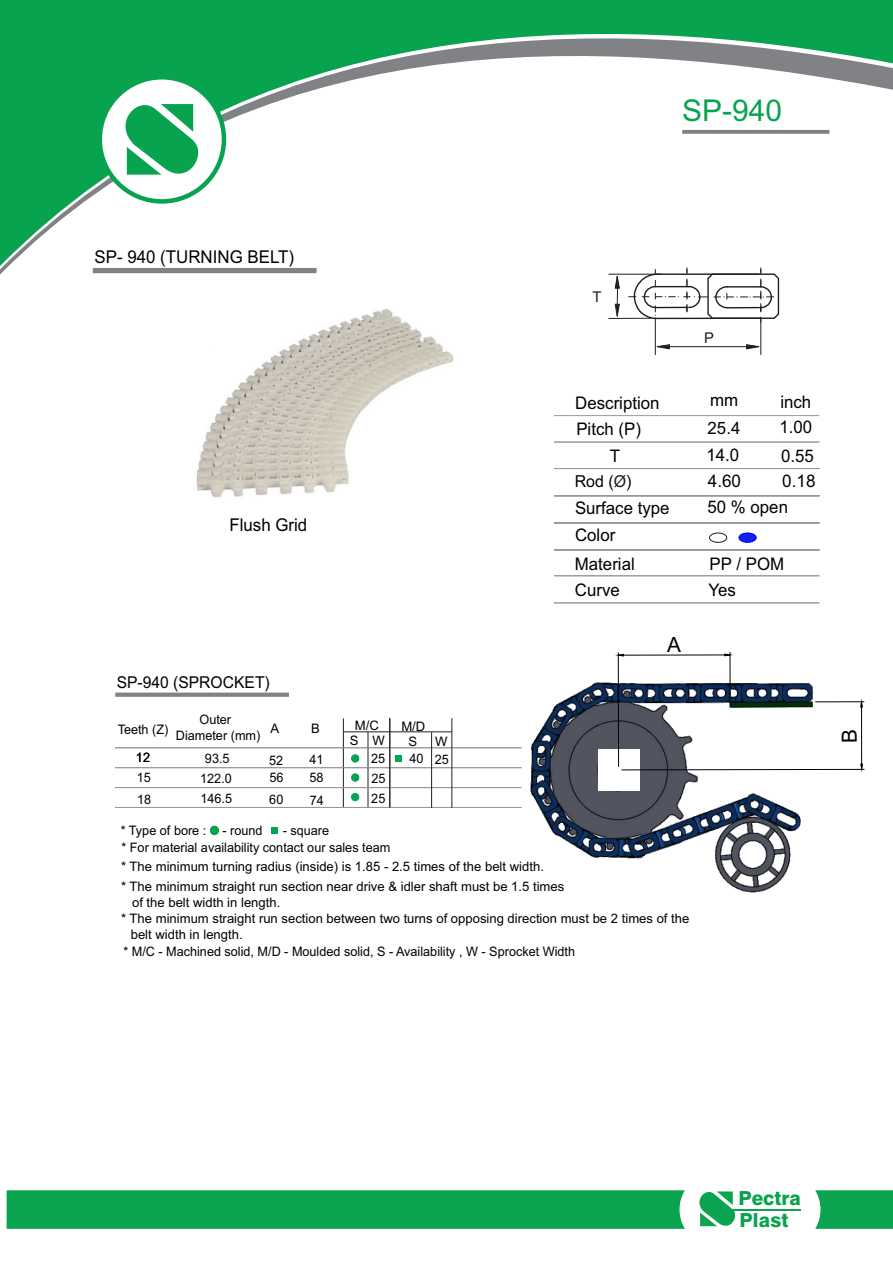
<style>
.page{position:relative;width:893px;height:1262px;background:#fff}
.page>*{position:absolute;margin:0;border:0;box-sizing:border-box;transform-origin:0 0}
.t1{font:30px "Arial";color:#08a34f}
.t2{font:20.85px "Arial";color:#000}
.t3{font:800 19.35px/21.9px "Swiss 721 BT";color:#0aa34f}
.t4{font:17.7px "Arial";color:#000;scale:.96 1}
.t5{font:17.4px/27px "Arial";color:#000}
.t6{font:16.95px "Arial";color:#000}
.t7{font:16.5px "Arial";color:#000}
.t8{font:16.35px "Arial";color:#000;scale:.96 1}
.t9{font:14.85px "Arial";color:#221e1f}
.t10{font:13.05px/17.2px "Arial";color:#000}
.s1{color:#231f20}
</style>
<div class="page">
<img style="left:196px;top:308px;width:258px;height:190px">
<div style="left:188px;top:302px;width:47px;height:46px;background:#fff"></div>
<img style="left:499px;top:652px;width:314px;height:241px">
<div style="left:598px;top:749px;width:41px;height:41px;background:#fff"></div>
<hr style="left:618px;top:652px;width:1px;height:114px;background:#000">
<hr style="left:729px;top:652px;width:1px;height:47px;background:#000">
<svg style="left:617px;top:653px;width:113px;height:4px"></svg>
<svg style="left:621px;top:701px;width:243px;height:69px"></svg>
<div style="left:395px;top:754px;width:6px;height:7px;background:#00a650"></div>
<div style="left:271px;top:827px;width:7px;height:7px;background:#00a650"></div>
<svg style="left:0;top:0;width:893px;height:266px"></svg>
<svg style="left:7px;top:1190px;width:886px;height:39px;background:#2aaf66"></svg>
<svg style="left:97px;top:75px;width:129px;height:129px"></svg>
<svg style="left:111px;top:94px;width:98px;height:92px"></svg>
<svg style="left:682px;top:130px;width:147px;height:4px"></svg>
<svg style="left:353px;top:477px;width:10px;height:12px"></svg>
<svg style="left:93px;top:268px;width:223px;height:5px"></svg>
<svg style="left:654px;top:344px;width:16px;height:6px"></svg>
<svg style="left:745px;top:344px;width:17px;height:6px"></svg>
<hr style="left:655px;top:322px;width:1px;height:32px;background:#221e1f">
<hr style="left:760px;top:322px;width:1px;height:32px;background:#221e1f">
<hr style="left:667px;top:346px;width:81px;height:1px;background:#221e1f">
<hr style="left:609px;top:318px;width:42px;height:1px;background:#221e1f">
<hr style="left:609px;top:274px;width:52px;height:1px;background:#221e1f">
<svg style="left:614px;top:273px;width:6px;height:46px"></svg>
<svg style="left:628px;top:268px;width:151px;height:54px"></svg>
<hr style="left:554px;top:415px;width:265px;height:1px;background:#999">
<hr style="left:554px;top:441px;width:265px;height:1px;background:#999">
<hr style="left:554px;top:468px;width:265px;height:1px;background:#999">
<hr style="left:554px;top:575px;width:265px;height:1px;background:#999">
<div style="left:709px;top:532px;width:18px;height:11px;background:#fff;border:1px solid #231f20;border-radius:50%"></div>
<div style="left:738px;top:532px;width:18px;height:11px;background:#1520eb;border:1px solid #00f;border-radius:50%"></div>
<hr style="left:554px;top:495px;width:265px;height:1px;background:#999">
<hr style="left:554px;top:522px;width:265px;height:1px;background:#999">
<hr style="left:554px;top:549px;width:265px;height:1px;background:#999">
<hr style="left:554px;top:602px;width:265px;height:1px;background:#999">
<svg style="left:115px;top:692px;width:174px;height:5px"></svg>
<div style="left:210px;top:825px;width:9px;height:10px;background:#08a34f;border:1px solid #08a34f;border-radius:50%"></div>
<hr style="left:367px;top:732px;width:1px;height:75px;background:#231f20">
<hr style="left:343px;top:718px;width:1px;height:89px;background:#231f20">
<hr style="left:343px;top:731px;width:47px;height:1px;background:#231f20">
<hr style="left:115px;top:747px;width:406px;height:1px;background:#999">
<hr style="left:115px;top:767px;width:406px;height:1px;background:#999">
<hr style="left:115px;top:787px;width:406px;height:1px;background:#999">
<hr style="left:115px;top:807px;width:406px;height:1px;background:#999">
<hr style="left:431px;top:732px;width:1px;height:75px;background:#231f20">
<hr style="left:389px;top:718px;width:1px;height:89px;background:#231f20">
<hr style="left:451px;top:718px;width:1px;height:89px;background:#231f20">
<hr style="left:390px;top:731px;width:62px;height:1px;background:#231f20">
<div style="left:351px;top:754px;width:8px;height:8px;background:#08a34f;border:1px solid #08a34f;border-radius:50%"></div>
<div style="left:351px;top:773px;width:8px;height:8px;background:#08a34f;border:1px solid #08a34f;border-radius:50%"></div>
<div style="left:351px;top:793px;width:8px;height:8px;background:#08a34f;border:1px solid #08a34f;border-radius:50%"></div>
<h1 class="t1" style="left:682px;top:99px;width:102px">SP-940</h1>
<h3 class="t4" style="left:95px;top:250px;width:209px">SP- 940 (TURNING BELT)</h3>
<h3 class="t4" style="left:229px;top:517px;width:83px">Flush Grid</h3>
<p class="t8" style="left:117px;top:676px;width:161px">SP-940 (SPROCKET)</p>
<p class="t10" style="left:176px;top:712px;width:86px;line-height:16.4px;text-align:center">Outer<br>Diameter (mm)</p>
<p class="t10" style="left:118px;top:721px;width:52px">Teeth (Z)</p>
<p class="t10" style="left:355px;top:718px;width:25px">M/C</p>
<p class="t10" style="left:270px;top:721px;width:10px">A</p>
<p class="t10" style="left:311px;top:721px;width:10px">B</p>
<p class="t10" style="left:269px;top:767px;width:16px;line-height:22.2px">56<br>60</p>
<p class="t10" style="left:309px;top:768px;width:16px;line-height:22.4px">58<br>74</p>
<p class="t10" style="left:350px;top:733px;width:37px">S W</p>
<p class="t10" style="left:136px;top:750px;width:16px">12</p>
<p class="t10" style="left:205px;top:751px;width:26px">93.5</p>
<p class="t10" style="left:371px;top:751px;width:16px">25</p>
<p class="t10" style="left:371px;top:791px;width:16px">25</p>
<p class="t10" style="left:269px;top:752px;width:16px">52</p>
<p class="t10" style="left:309px;top:752px;width:16px">41</p>
<p class="t10" style="left:137px;top:770px;width:16px">15</p>
<p class="t10" style="left:200px;top:770px;width:33px">122.0</p>
<p class="t10" style="left:371px;top:771px;width:16px">25</p>
<p class="t10" style="left:200px;top:791px;width:33px">146.5</p>
<p class="t10" style="left:137px;top:791px;width:16px">18</p>
<p class="t10" style="left:121px;top:823px;width:271px">* Type of bore : - round<br>* For material availability contact our sales team</p>
<p class="t10" style="left:283px;top:823px;width:48px">- square</p>
<p class="t10" style="left:401px;top:719px;width:25px;line-height:15.1px;text-align:center">M/D<br>S</p>
<p class="t10" style="left:409px;top:733px;width:41px;line-height:17.7px;text-align:right">W<br>40 25</p>
<p class="t10" style="left:121px;top:858px;width:424px">* The minimum turning radius (inside) is 1.85 - 2.5 times of the belt width.</p>
<p class="t9" style="left:592px;top:291px;width:11px">T</p>
<p class="t9" style="left:704px;top:332px;width:11px">P</p>
<h3 class="t5" style="left:575px;top:391px;width:86px">Description</h3>
<h3 class="t5" style="left:710px;top:388px;width:30px">mm</h3>
<h3 class="t5" style="left:780px;top:390px;width:32px">inch</h3>
<h3 class="t5" style="left:781px;top:443px;width:34px">0.55</h3>
<h3 class="t5" style="left:708px;top:469px;width:35px">4.60</h3>
<h3 class="t5" style="left:610px;top:417px;width:33px;text-indent:-33px">Pitch (P)<br>T</h3>
<p class="t6" style="left:707px;top:421px;width:34px">25.4</p>
<h3 class="t5" style="left:779px;top:415px;width:34px">1.00</h3>
<h3 class="t5" style="left:706px;top:443px;width:34px">14.0</h3>
<p class="t7" style="left:574px;top:475px;width:58px">Rod (<span class="s1">Ø</span>)</p>
<h3 class="t5" style="left:782px;top:469px;width:35px">0.18</h3>
<h3 class="t5" style="left:575px;top:496px;width:96px">Surface type</h3>
<h3 class="t5" style="left:707px;top:495px;width:82px">50 % open</h3>
<h3 class="t5" style="left:575px;top:523px;width:42px">Color</h3>
<h3 class="t5" style="left:575px;top:552px;width:61px">Material</h3>
<h3 class="t5" style="left:709px;top:552px;width:76px">PP / POM</h3>
<h3 class="t5" style="left:575px;top:578px;width:46px">Curve</h3>
<h3 class="t5" style="left:708px;top:578px;width:29px">Yes</h3>
<h2 class="t2" style="left:667px;top:636px;width:15px">A</h2>
<p class="t10" style="left:132px;top:880px;width:434px;line-height:15.3px;text-indent:-11px">* The minimum straight run section near drive &amp; idler shaft must be 1.5 times of the belt width in length.</p>
<p class="t10" style="left:131px;top:912px;width:560px;line-height:15.6px;text-indent:-10px">* The minimum straight run section between two turns of opposing direction must be 2 times of the belt width in length.</p>
<p class="t10" style="left:123px;top:944px;width:453px">* M/C - Machined solid, M/D - Moulded solid, S - Availability , W - Sprocket Width</p>
<h2 class="t2" style="left:841px;top:742px;width:15px;rotate:-90deg">B</h2>
<h3 class="t3" style="left:738px;top:1189px;width:64px">Pectra<br>Plast</h3>
</div>
